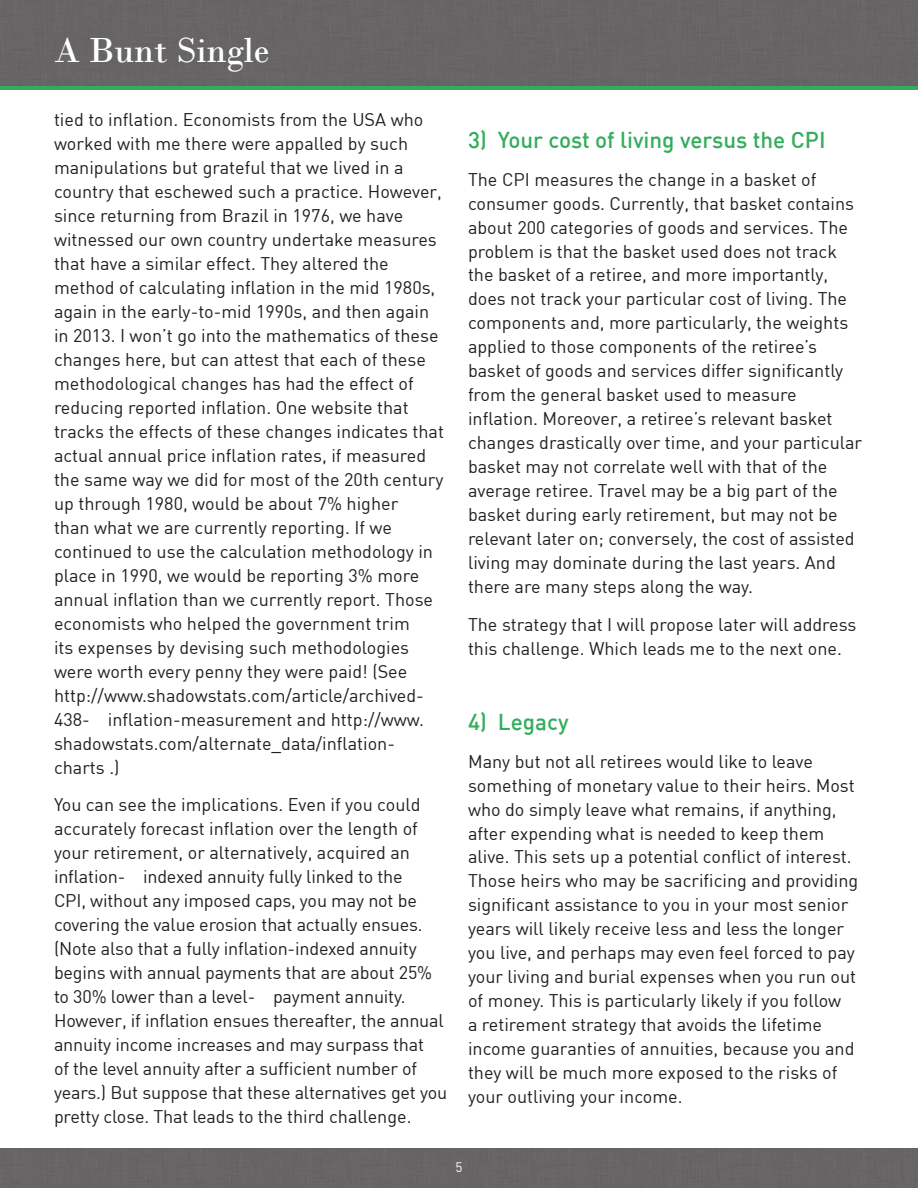
<style>
.page{position:relative;width:918px;height:1188px;background:#fff}
.page>*{position:absolute;margin:0;border:0;box-sizing:border-box;transform-origin:0 0}
.t1{font:36.6px "Bodoni";color:#fff}
.t2{font:500 22.5px "DIN";color:#33ad5c}
.t3{font:18px/24px "DIN";color:#221f1f}
.t4{font:13.5px "DIN";color:#fff}
</style>
<div class="page">
<div style="left:0;top:0;width:918px;height:86px;background:#676565"></div>
<hr style="left:0;top:86px;width:918px;height:4px;background:#33ad5c">
<svg style="left:0;top:1148px;width:918px;height:1px"></svg>
<div style="left:0;top:1149px;width:918px;height:39px;background:#676565"></div>
<h1 class="t1" style="left:54px;top:34px;width:217px">A Bunt Single</h1>
<p class="t3" style="left:54px;top:107px;width:392px">tied to inflation. Economists from the USA who worked with me there were appalled by such manipulations but grateful that we lived in a country that eschewed such a practice. However, since returning from Brazil in 1976, we have witnessed our own country undertake measures that have a similar effect. They altered the method of calculating inflation in the mid 1980s, again in the early- to- mid 1990s, and then again in 2013. I won’t go into the mathematics of these changes here, but can attest that each of these methodological changes has had the effect of reducing reported inflation. One website that tracks the effects of these changes indicates that actual annual price inflation rates, if measured the same way we did for most of the 20th century up through 1980, would be about 7% higher<br>than what we are currently reporting. If we continued to use the calculation methodology in place in 1990, we would be reporting 3% more annual inflation than we currently report. Those economists who helped the government trim<br>its expenses by devising such methodologies were worth every penny they were paid! (See http://www.shadowstats.com/article/archived-438- ฀inflation- measurement and http://www. shadowstats.com/alternate_data/inflation- ฀ charts .)</p>
<p class="t3" style="left:54px;top:792px;width:395px">You can see the implications. Even if you could accurately forecast inflation over the length of your retirement, or alternatively, acquired an inflation- ฀indexed annuity fully linked to the<br>CPI, without any imposed caps, you may not be covering the value erosion that actually ensues. (Note also that a fully inflation- indexed annuity begins with annual payments that are about 25% to 30% lower than a level- ฀payment annuity.<br>However, if inflation ensues thereafter, the annual annuity income increases and may surpass that<br>of the level annuity after a sufficient number of years.) But suppose that these alternatives get you pretty close. That leads to the third challenge.</p>
<p class="t2" style="left:468px;top:126px;width:359px">3) Your cost of living versus the CPI</p>
<p class="t3" style="left:468px;top:167px;width:396px">The CPI measures the change in a basket of consumer goods. Currently, that basket contains about 200 categories of goods and services. The problem is that the basket used does not track the basket of a retiree, and more importantly, does not track your particular cost of living. The components and, more particularly, the weights applied to those components of the retiree’s basket of goods and services differ significantly from the general basket used to measure inflation. Moreover, a retiree’s relevant basket changes drastically over time, and your particular basket may not correlate well with that of the average retiree. Travel may be a big part of the basket during early retirement, but may not be relevant later on; conversely, the cost of assisted living may dominate during the last years. And there are many steps along the way.</p>
<p class="t3" style="left:468px;top:614px;width:390px">The strategy that I will propose later will address this challenge. Which leads me to the next one.</p>
<p class="t2" style="left:468px;top:708px;width:102px">4) Legacy</p>
<p class="t3" style="left:468px;top:750px;width:392px">Many but not all retirees would like to leave something of monetary value to their heirs. Most who do simply leave what remains, if anything, after expending what is needed to keep them alive. This sets up a potential conflict of interest.<br>Those heirs who may be sacrificing and providing significant assistance to you in your most senior years will likely receive less and less the longer you live, and perhaps may even feel forced to pay your living and burial expenses when you run out of money. This is particularly likely if you follow<br>a retirement strategy that avoids the lifetime income guaranties of annuities, because you and they will be much more exposed to the risks of your outliving your income.</p>
<p class="t4" style="left:455px;top:1161px;width:9px">5</p>
</div>
